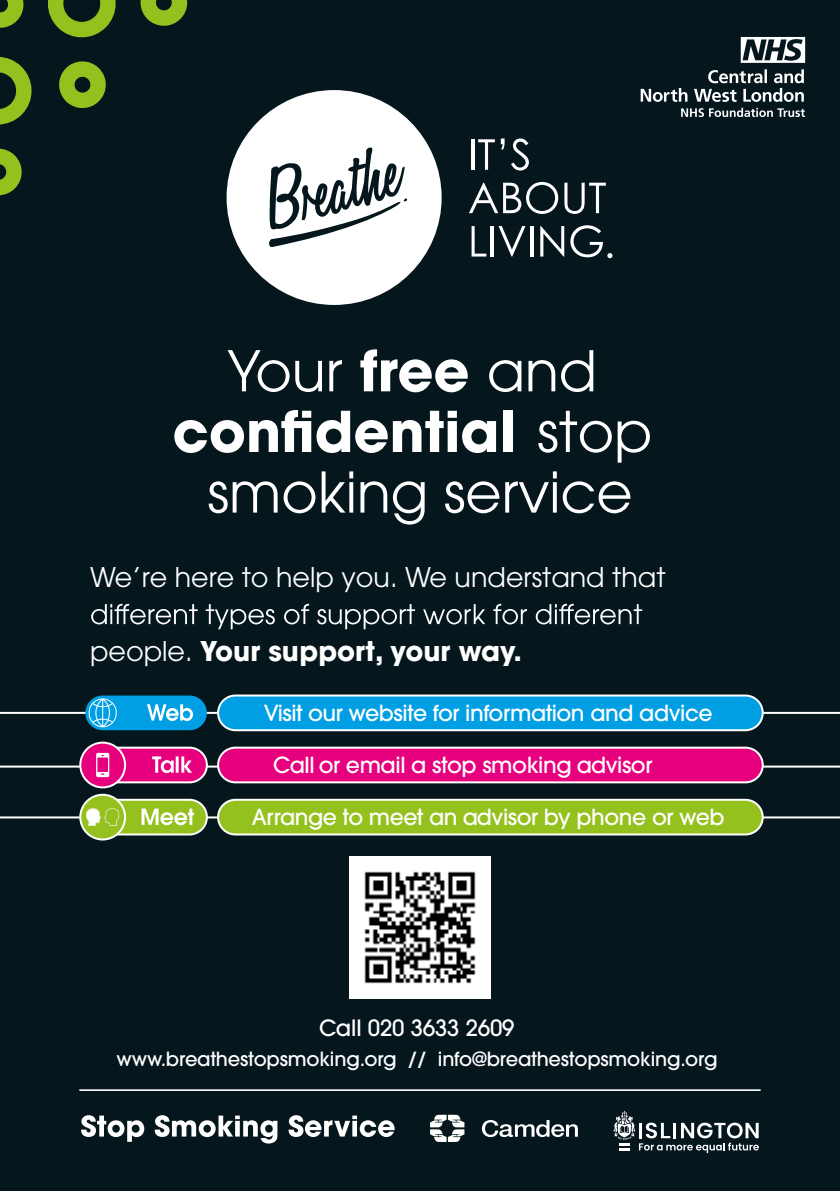
<style>
.page{position:relative;width:840px;height:1191px;background:#fff}
.page>*{position:absolute;margin:0;border:0;box-sizing:border-box;transform-origin:0 0}
.t1{font:55.6px/60.6px "ITC Avant Garde Pro";color:#fff;text-align:center}
.t2{font:27px "ITC Avant Garde Pro";color:#fff}
.t3{font:700 27px "ITC Avant Garde Pro";color:#fff}
.t4{font:500 22.2px "ITC Avant Garde Pro";letter-spacing:-.01em;color:#fff}
.t5{font:500 22px "ITC Avant Garde Pro";letter-spacing:-.02em;color:#fff}
.t6{font:500 19.4px "ITC Avant Garde Pro";letter-spacing:-.01em;color:#fff}
.s1{font-weight:700}
.s2{font-weight:400}
</style>
<div class="page">
<div style="left:0;top:0;width:839px;height:1191px;background:#05171d"></div>
<hr style="left:79px;top:1089px;width:681px;height:2px;background:#fff">
<svg style="left:613px;top:1110px;width:145px;height:43px"></svg>
<svg style="left:430px;top:1114px;width:34px;height:28px"></svg>
<svg style="left:481px;top:1120px;width:96px;height:17px"></svg>
<svg style="left:81px;top:1115px;width:313px;height:28px"></svg>
<hr style="left:0;top:712px;width:839px;height:2px;background:#fff">
<hr style="left:0;top:765px;width:839px;height:2px;background:#fff">
<hr style="left:0;top:816px;width:839px;height:2px;background:#fff">
<div style="left:85px;top:695px;width:122px;height:35px;background:#009fe3;border-radius:17px"></div>
<div style="left:218px;top:695px;width:544px;height:35px;background:#009fe3;border-radius:17px"></div>
<div style="left:217px;top:694px;width:546px;height:37px;border:2px solid #fff;border-radius:17px"></div>
<svg style="left:89px;top:698px;width:28px;height:29px"></svg>
<div style="left:85px;top:799px;width:122px;height:35px;background:#95c11f;border-radius:17px"></div>
<div style="left:84px;top:798px;width:124px;height:37px;border:2px solid #fff;border-radius:17px"></div>
<svg style="left:80px;top:794px;width:45px;height:45px"></svg>
<div style="left:79px;top:793px;width:47px;height:47px;border:2px solid #fff;border-radius:50%"></div>
<svg style="left:86px;top:808px;width:33px;height:18px"></svg>
<svg style="left:141px;top:808px;width:53px;height:17px"></svg>
<div style="left:85px;top:747px;width:122px;height:35px;background:#e6007e;border-radius:17px"></div>
<div style="left:84px;top:746px;width:124px;height:37px;border:2px solid #fff;border-radius:17px"></div>
<div style="left:80px;top:742px;width:45px;height:45px;background:#e6007e;border-radius:50%"></div>
<div style="left:79px;top:741px;width:47px;height:47px;border:2px solid #fff;border-radius:50%"></div>
<svg style="left:96px;top:753px;width:13px;height:24px"></svg>
<svg style="left:152px;top:756px;width:40px;height:17px"></svg>
<svg style="left:147px;top:704px;width:46px;height:17px"></svg>
<div style="left:218px;top:747px;width:544px;height:35px;background:#e6007e;border-radius:17px"></div>
<div style="left:217px;top:746px;width:546px;height:37px;border:2px solid #fff;border-radius:17px"></div>
<div style="left:218px;top:799px;width:544px;height:35px;background:#95c11f;border-radius:17px"></div>
<div style="left:217px;top:798px;width:546px;height:37px;border:2px solid #fff;border-radius:17px"></div>
<img style="left:349px;top:856px;width:141px;height:142px">
<svg style="left:0;top:0;width:188px;height:196px"></svg>
<svg style="left:681px;top:108px;width:123px;height:9px"></svg>
<svg style="left:640px;top:69px;width:163px;height:33px"></svg>
<svg style="left:740px;top:37px;width:64px;height:26px"></svg>
<hr style="left:471px;top:139px;width:3px;height:31px;background:#fff">
<svg style="left:478px;top:139px;width:16px;height:31px"></svg>
<svg style="left:469px;top:182px;width:89px;height:32px"></svg>
<svg style="left:564px;top:183px;width:41px;height:31px"></svg>
<svg style="left:471px;top:226px;width:15px;height:30px"></svg>
<hr style="left:490px;top:226px;width:3px;height:30px;background:#fff">
<svg style="left:498px;top:226px;width:27px;height:30px"></svg>
<hr style="left:530px;top:226px;width:3px;height:30px;background:#fff">
<svg style="left:540px;top:226px;width:24px;height:30px"></svg>
<svg style="left:226px;top:90px;width:215px;height:215px;fill:#fff"></svg>
<svg style="left:570px;top:225px;width:42px;height:33px"></svg>
<svg style="left:91px;top:604px;width:550px;height:25px"></svg>
<svg style="left:511px;top:138px;width:17px;height:32px"></svg>
<svg style="left:500px;top:138px;width:4px;height:12px"></svg>
<h1 class="t1" style="left:172px;top:340px;width:481px">Your <span class="s1">free</span> and <span class="s1">confidential</span> stop smoking service</h1>
<p class="t2" style="left:90px;top:561px;width:576px">We’re here to help you. We understand that</p>
<p class="t3" style="left:90px;top:633px;width:433px"><span class="s2">people.</span> Your support, your way.</p>
<p class="t5" style="left:264px;top:698px;width:450px">Visit our website for information and advice</p>
<p class="t5" style="left:273px;top:750px;width:380px">Call or email a stop smoking advisor</p>
<p class="t5" style="left:252px;top:803px;width:474px">Arrange to meet an advisor by phone or web</p>
<p class="t4" style="left:319px;top:1013px;width:197px">Call 020 3633 2609</p>
<p class="t6" style="left:117px;top:1046px;width:602px">www.breathestopsmoking.org // info@breathestopsmoking.org</p>
</div>
